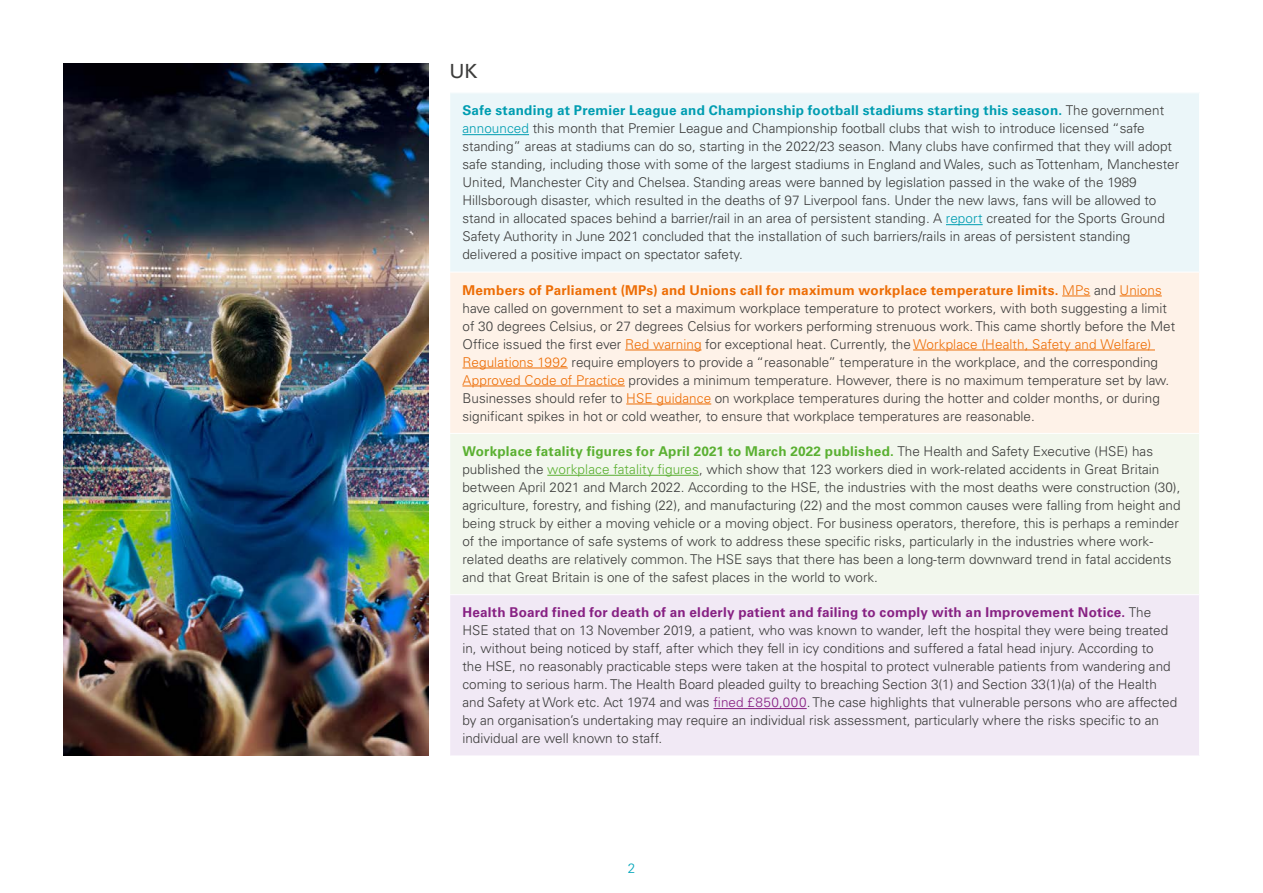
<style>
.page{position:relative;width:1263px;height:893px;background:#fff}
.page>*{position:absolute;margin:0;border:0;box-sizing:border-box;transform-origin:0 0}
.t1{font:19.5px "Univers LTCYR 55 Roman";color:#3c3c3b}
.t2{font:300 13.5px/18px "Univers LTCYR 45";color:#3c3c3b}
.t3{font:700 13.5px "Univers LTCYR 65";letter-spacing:.015em;color:#5ab031}
.t4{font:700 13.5px "Univers LTCYR 65";letter-spacing:.015em;color:#009db1}
.t5{font:700 13.5px "Univers LTCYR 65";letter-spacing:.015em;color:#872183}
.t6{font:700 13.5px "Univers LTCYR 65";letter-spacing:.015em;color:#ed6d05}
.t7{font:300 13.5px "Univers LTCYR 45";color:#00a5ba}
.s1{font-family:"Univers LTCYR 45";font-weight:300;color:#3c3c3b}
.s2{color:#009db1}
.s3{font-family:"Univers LTCYR 45";font-weight:300}
.s4{color:#ed6d05}
.s5{color:#5ab031}
.s6{color:#872183}
</style>
<div class="page">
<div style="left:450px;top:93px;width:749px;height:179px;background:#ebf6f9"></div>
<div style="left:450px;top:272px;width:749px;height:161px;background:#fef2e8"></div>
<div style="left:450px;top:433px;width:749px;height:162px;background:#f2f7ed"></div>
<div style="left:450px;top:595px;width:749px;height:161px;background:#f1e9f5"></div>
<hr style="left:449px;top:272px;width:751px;height:1px;background:#fff">
<hr style="left:449px;top:433px;width:751px;height:1px;background:#fff">
<hr style="left:449px;top:594px;width:751px;height:1px;background:#fff">
<hr style="left:462px;top:134px;width:67px;height:1px;background:#009db1">
<hr style="left:946px;top:224px;width:37px;height:1px;background:#009db1">
<svg style="left:1062px;top:296px;width:28px;height:1px"></svg>
<hr style="left:1119px;top:296px;width:43px;height:1px;background:#ed6d05">
<hr style="left:625px;top:350px;width:76px;height:1px;background:#ed6d05">
<hr style="left:913px;top:350px;width:242px;height:1px;background:#ed6d05">
<hr style="left:462px;top:368px;width:106px;height:1px;background:#ed6d05">
<hr style="left:462px;top:386px;width:163px;height:1px;background:#ed6d05">
<hr style="left:626px;top:404px;width:85px;height:1px;background:#ed6d05">
<hr style="left:547px;top:475px;width:152px;height:1px;background:#5ab031">
<hr style="left:713px;top:708px;width:94px;height:1px;background:#872183">
<img style="left:64px;top:64px;width:364px;height:692px">
<h1 class="t1" style="left:449px;top:57px;width:30px">UK</h1>
<p class="t4" style="left:462px;top:101px;width:703px">Safe standing at Premier League and Championship football stadiums starting this season. <span class="s1">The government</span></p>
<p class="t2" style="left:462px;top:119px;width:718px"><span class="s2">announced</span> this month that Premier League and Championship football clubs that wish to introduce licensed “safe standing” areas at stadiums can do so, starting in the 2022/23 season. Many clubs have confirmed that they will adopt safe standing, including those with some of the largest stadiums in England and Wales, such as Tottenham, Manchester United, Manchester City and Chelsea. Standing areas were banned by legislation passed in the wake of the 1989<br>Hillsborough disaster, which resulted in the deaths of 97 Liverpool fans. Under the new laws, fans will be allowed to stand in allocated spaces behind a barrier/rail in an area of persistent standing. A <span class="s2">report</span> created for the Sports Ground Safety Authority in June 2021 concluded that the installation of such barriers/rails in areas of persistent standing delivered a positive impact on spectator safety.</p>
<p class="t6" style="left:462px;top:280px;width:701px">Members of Parliament (MPs) and Unions call for maximum workplace temperature limits. <span class="s3">MPs</span> <span class="s1">and</span> <span class="s3">Unions</span></p>
<p class="t2" style="left:462px;top:298px;width:714px">have called on government to set a maximum workplace temperature to protect workers, with both suggesting a limit of 30 degrees Celsius, or 27 degrees Celsius for workers performing strenuous work. This came shortly before the Met Office issued the first ever <span class="s4">Red warning</span> for exceptional heat. Currently, the <span class="s4">Workplace (Health, Safety and Welfare)<br>Regulations 1992</span> require employers to provide a “reasonable” temperature in the workplace, and the corresponding <span class="s4">Approved Code of Practice</span> provides a minimum temperature. However, there is no maximum temperature set by law.<br>Businesses should refer to <span class="s4">HSE guidance</span> on workplace temperatures during the hotter and colder months, or during significant spikes in hot or cold weather, to ensure that workplace temperatures are reasonable.</p>
<p class="t3" style="left:462px;top:442px;width:692px">Workplace fatality figures for April 2021 to March 2022 published. <span class="s1">The Health and Safety Executive (HSE) has</span></p>
<p class="t2" style="left:462px;top:460px;width:720px">published the <span class="s5">workplace fatality figures</span>, which show that 123 workers died in work-related accidents in Great Britain between April 2021 and March 2022. According to the HSE, the industries with the most deaths were construction (30), agriculture, forestry, and fishing (22), and manufacturing (22) and the most common causes were falling from height and being struck by either a moving vehicle or a moving object. For business operators, therefore, this is perhaps a reminder of the importance of safe systems of work to address these specific risks, particularly in the industries where work&shy;related deaths are relatively common. The HSE says that there has been a long-term downward trend in fatal accidents and that Great Britain is one of the safest places in the world to work.</p>
<p class="t5" style="left:462px;top:603px;width:690px">Health Board fined for death of an elderly patient and failing to comply with an Improvement Notice. <span class="s1">The</span></p>
<p class="t2" style="left:462px;top:621px;width:716px">HSE stated that on 13 November 2019, a patient, who was known to wander, left the hospital they were being treated in, without being noticed by staff, after which they fell in icy conditions and suffered a fatal head injury. According to<br>the HSE, no reasonably practicable steps were taken at the hospital to protect vulnerable patients from wandering and coming to serious harm. The Health Board pleaded guilty to breaching Section 3(1) and Section 33(1)(a) of the Health and Safety at Work etc. Act 1974 and was <span class="s6">fined £850,000</span>. The case highlights that vulnerable persons who are affected by an organisation’s undertaking may require an individual risk assessment, particularly where the risks specific to an individual are well known to staff.</p>
<p class="t7" style="left:628px;top:859px;width:9px">2</p>
</div>
